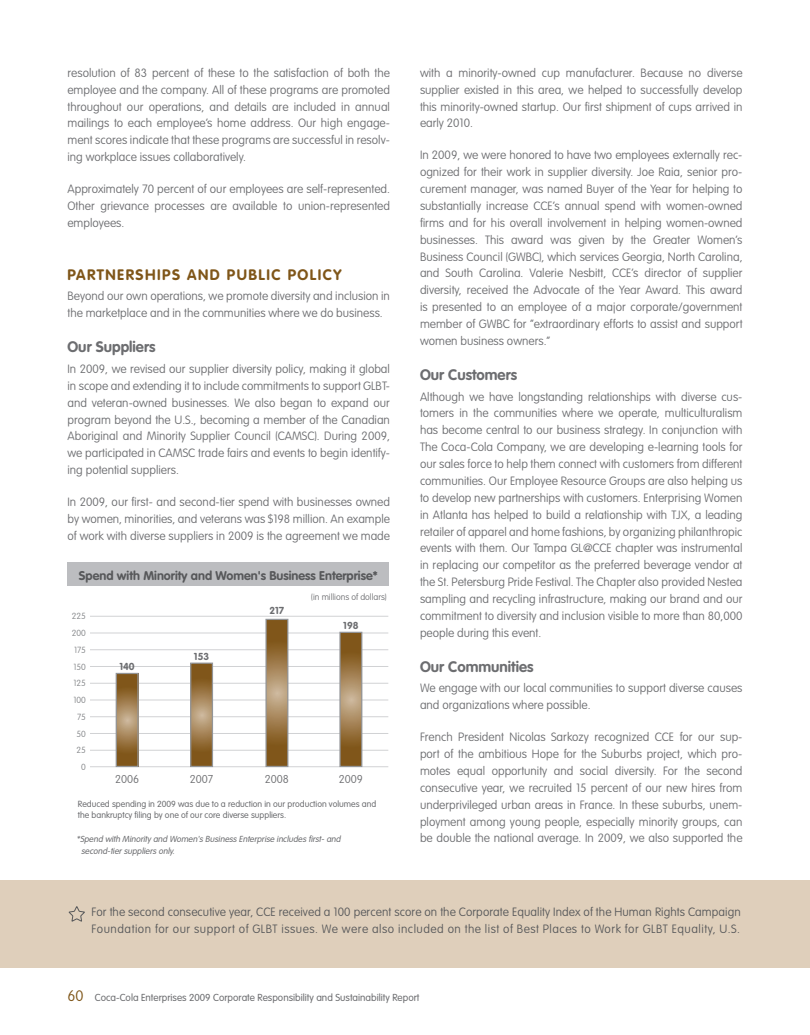
<style>
.page{position:relative;width:810px;height:1035px;background:#fff}
.page>*{position:absolute;margin:0;border:0;box-sizing:border-box;transform-origin:0 0}
.head{font:700 15px "VAG Rounded";letter-spacing:.1em;color:#7f5619}
.subhead{font:700 15px "VAG Rounded";color:#6c6d70}
.body{font:700 15px "VAG Rounded";color:#6c6d70}
.t1{font:700 12.5px "VAG Rounded";color:#57585a}
.body-2{font:100 11.88px/16.9px "VAG Rounded";color:#6c6d70;text-align:justify}
.bullets{font:100 11.88px/16.9px "VAG Rounded";letter-spacing:.005em;color:#57585a}
.t2{font:100 11.25px "VAG Rounded";color:#6c6d70}
.t3{font:300 10px "VAG Rounded";color:#6c6d70}
.t4{font:700 10px "VAG Rounded";color:#6c6d70}
.t5{font:300 8.75px/11.2px "VAG Rounded";color:#6c6d70}
.t6{font:100 8.75px/16.8px "VAG Rounded";color:#808285;text-align:right}
.t7{font:100 8.75px "VAG Rounded";color:#6c6d70}
.t8{font:italic 300 8.62px/11.2px "VAG Rounded";color:#6c6d70}
.s1{font-weight:100;font-size:15px;color:#7f5619}
</style>
<div class="page">
<div style="left:0;top:880px;width:810px;height:88px;background:#dfcfbb"></div>
<svg style="left:69px;top:906px;width:16px;height:16px"></svg>
<div style="left:68px;top:562px;width:321px;height:24px;background:#bcbdc0"></div>
<hr style="left:90px;top:616px;width:298px;height:1px;background:#d1d2d4">
<hr style="left:90px;top:633px;width:298px;height:1px;background:#d1d2d4">
<hr style="left:90px;top:649px;width:298px;height:1px;background:#d1d2d4">
<hr style="left:90px;top:666px;width:298px;height:1px;background:#d1d2d4">
<hr style="left:90px;top:683px;width:298px;height:1px;background:#d1d2d4">
<hr style="left:90px;top:700px;width:298px;height:1px;background:#d1d2d4">
<hr style="left:90px;top:716px;width:298px;height:1px;background:#d1d2d4">
<hr style="left:90px;top:733px;width:298px;height:1px;background:#d1d2d4">
<hr style="left:90px;top:750px;width:298px;height:1px;background:#d1d2d4">
<hr style="left:90px;top:766px;width:298px;height:1px;background:#d1d2d4">
<svg style="left:118px;top:675px;width:19px;height:90px;background:#997644"></svg>
<div style="left:116px;top:673px;width:23px;height:94px;border:1px solid #939598"></div>
<svg style="left:192px;top:665px;width:19px;height:100px;background:#9a7644"></svg>
<div style="left:190px;top:663px;width:23px;height:104px;border:1px solid #939598"></div>
<svg style="left:267px;top:621px;width:19px;height:144px;background:#9a7645"></svg>
<div style="left:265px;top:619px;width:23px;height:148px;border:1px solid #939598"></div>
<svg style="left:341px;top:634px;width:19px;height:131px;background:#9a7645"></svg>
<div style="left:339px;top:632px;width:23px;height:135px;border:1px solid #939598"></div>
<p class="body-2" style="left:68px;top:64px;width:324px">resolution of 83 percent of these to the satisfaction of both the employee and the company. All of these programs are promoted throughout our operations, and details are included in annual mailings to each employee’s home address. Our high engage&shy;ment scores indicate that these programs are successful in resolv&shy;ing workplace issues collaboratively.</p>
<p class="body-2" style="left:68px;top:180px;width:324px">Approximately 70 percent of our employees are self-represented.<br>Other grievance processes are available to union-represented employees.</p>
<p class="head" style="left:68px;top:266px;width:276px">PARTNERSHIPS AND PUBLIC POLICY</p>
<p class="body-2" style="left:68px;top:288px;width:324px">Beyond our own operations, we promote diversity and inclusion in the marketplace and in the communities where we do business.</p>
<p class="subhead" style="left:68px;top:338px;width:89px">Our Suppliers</p>
<p class="body-2" style="left:68px;top:360px;width:324px">In 2009, we revised our supplier diversity policy, making it global in scope and extending it to include commitments to support GLBT&shy;and veteran-owned businesses. We also began to expand our program beyond the U.S., becoming a member of the Canadian Aboriginal and Minority Supplier Council (CAMSC). During 2009, we participated in CAMSC trade fairs and events to begin identify&shy;ing potential suppliers.</p>
<p class="body-2" style="left:68px;top:493px;width:324px">In 2009, our first- and second-tier spend with businesses owned by women, minorities, and veterans was $198 million. An example of work with diverse suppliers in 2009 is the agreement we made</p>
<p class="t1" style="left:79px;top:568px;width:300px">Spend with Minority and Women's Business Enterprise*</p>
<p class="t6" style="left:72px;top:608px;width:16px">225<br>200<br>175<br>150<br>125<br>100<br>75<br>50<br>25<br>0</p>
<p class="t2" style="left:115px;top:772px;width:26px">2006</p>
<p class="t7" style="left:311px;top:592px;width:77px">(in millions of dollars)</p>
<p class="t4" style="left:270px;top:605px;width:16px">217</p>
<p class="t4" style="left:343px;top:619px;width:17px">198</p>
<p class="t4" style="left:194px;top:650px;width:17px">153</p>
<p class="t4" style="left:120px;top:660px;width:17px">140</p>
<p class="t2" style="left:190px;top:772px;width:25px">2007</p>
<p class="t2" style="left:265px;top:772px;width:26px">2008</p>
<p class="t2" style="left:339px;top:772px;width:26px">2009</p>
<p class="t5" style="left:78px;top:798px;width:300px">Reduced spending in 2009 was due to a reduction in our production volumes and the bankruptcy filing by one of our core diverse suppliers.</p>
<p class="t8" style="left:81px;top:834px;width:263px;text-indent:-4px">*Spend with Minority and Women's Business Enterprise includes first-and second-tiersuppliers only.</p>
<p class="body-2" style="left:420px;top:64px;width:324px">with a minority-owned cup manufacturer. Because no diverse supplier existed in this area, we helped to successfully develop this minority-owned startup. Our first shipment of cups arrived in early 2010.</p>
<p class="body-2" style="left:420px;top:147px;width:324px">In 2009, we were honored to have two employees externally rec&shy;ognized for their work in supplier diversity. Joe Raia, senior pro&shy;curement manager, was named Buyer of the Year for helping to substantially increase CCE’s annual spend with women-owned firms and for his overall involvement in helping women-owned businesses. This award was given by the Greater Women’s Business Council (GWBC), which services Georgia, North Carolina, and South Carolina. Valerie Nesbitt, CCE’s director of supplier diversity, received the Advocate of the Year Award. This award is presented to an employee of a major corporate/government member of GWBC for “extraordinary efforts to assist and support women business owners.”</p>
<p class="subhead" style="left:420px;top:366px;width:99px">Our Customers</p>
<p class="body-2" style="left:420px;top:388px;width:324px">Although we have longstanding relationships with diverse cus&shy;tomers in the communities where we operate, multiculturalism has become central to our business strategy. In conjunction with The Coca-Cola Company, we are developing e-learning tools for our sales force to help them connect with customers from different communities. Our Employee Resource Groups are also helping us to develop new partnerships with customers. Enterprising Women in Atlanta has helped to build a relationship with TJX, a leading retailer of apparel and home fashions, by organizing philanthropic events with them. Our Tampa GL@CCE chapter was instrumental in replacing our competitor as the preferred beverage vendor at the St. Petersburg Pride Festival. The Chapter also provided Nestea sampling and recycling infrastructure, making our brand and our commitment to diversity and inclusion visible to more than 80,000 people during this event.</p>
<p class="body" style="left:420px;top:658px;width:115px">Our Communities</p>
<p class="body-2" style="left:420px;top:680px;width:324px">We engage with our local communities to support diverse causes and organizations where possible.</p>
<p class="body-2" style="left:420px;top:729px;width:324px">French President Nicolas Sarkozy recognized CCE for our sup&shy;port of the ambitious Hope for the Suburbs project, which pro&shy;motes equal opportunity and social diversity. For the second consecutive year, we recruited 15 percent of our new hires from underprivileged urban areas in France. In these suburbs, unem&shy;ployment among young people, especially minority groups, can be double the national average. In 2009, we also supported the</p>
<p class="bullets" style="left:92px;top:904px;width:651px">For the second consecutive year, CCE received a 100 percent score on the Corporate Equality Index of the Human Rights Campaign<br>Foundation for our support of GLBT issues. We were also included on the list of Best Places to Work for GLBT Equality, U.S.</p>
<p class="t3" style="left:68px;top:992px;width:353px"><span class="s1">60</span> Coca-Cola Enterprises 2009 Corporate Responsibility and Sustainability Report</p>
</div>
